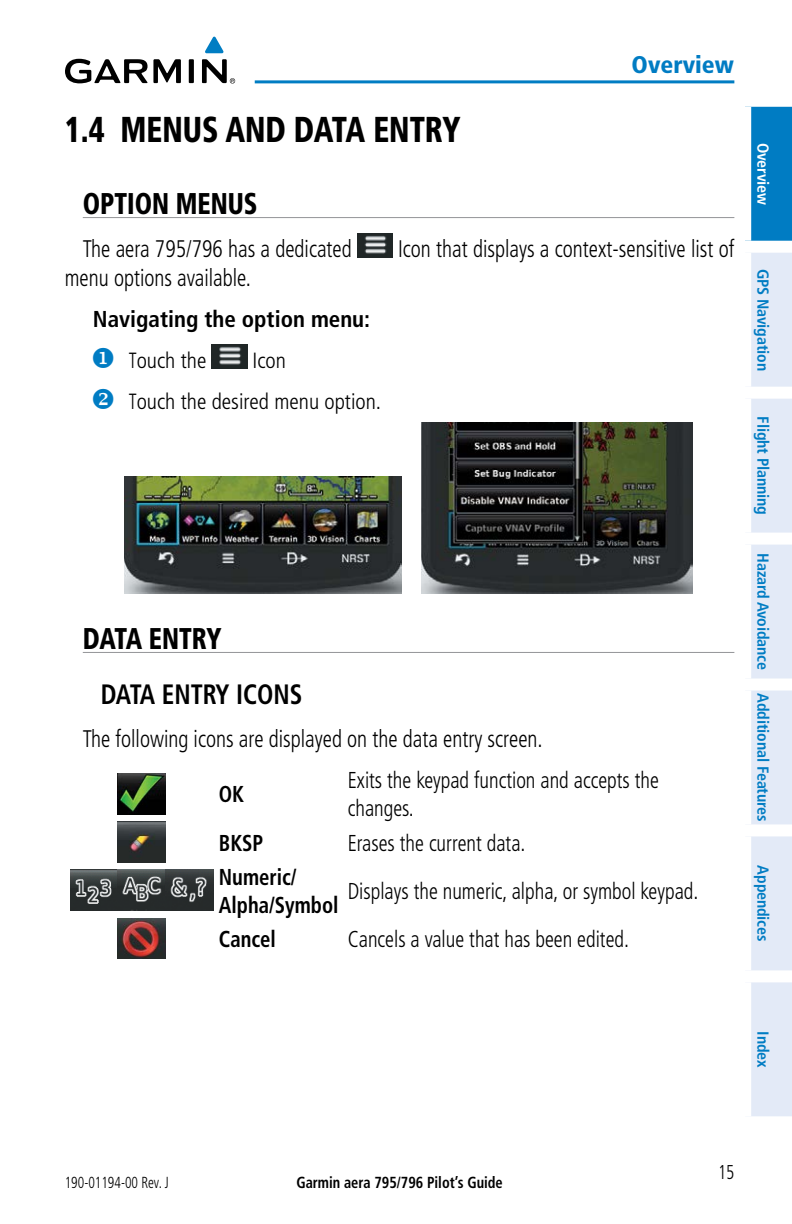
<style>
.page{position:relative;width:792px;height:1224px;background:#fff}
.page>*{position:absolute;margin:0;border:0;box-sizing:border-box;transform-origin:0 0}
.Heading_1{font:900 condensed 36px "Frutiger";color:#000;scale:.85 1}
.Heading_2{font:900 condensed 30px "Frutiger";color:#000;scale:.85 1}
.Heading_2-2{font:900 condensed 30px "Frutiger";letter-spacing:-.02em;color:#000;scale:.85 1}
.Heading_3{font:700 condensed 28px "Frutiger";color:#000;scale:.9 1}
.G300{font:300 condensed 24px "Frutiger";color:#000;scale:.9 1}
.t1{font:900 condensed 24px "Frutiger";color:#007cc3}
.Table_Entry_Left{font:300 condensed 23px/27.6px "Frutiger";color:#000;scale:.9 1}
.Table_Entry_Left-2{font:700 condensed 23px/27.6px "Frutiger";color:#000;scale:.9 1}
.PROCEDURE_HEAD{font:700 condensed 23px "Frutiger";color:#000}
.Procedure{font:300 condensed 22px "Frutiger";color:#000;scale:.85 1}
.Procedure-2{font:300 condensed 22px "Frutiger";color:#000}
.t2{font:300 condensed 20px "Frutiger";color:#000;scale:.85 1}
.t3{font:700 condensed 16px "Frutiger";letter-spacing:-.01em;color:#007cc3}
.t4{font:700 condensed 16px "Frutiger";color:#000;scale:.9 1}
.t5{font:300 condensed 16px "Frutiger";color:#000;scale:.85 1}
.t6{font:700 condensed 16px "Frutiger";letter-spacing:-.01em;color:#fff}
.s1{color:#007cc3}
</style>
<div class="page">
<div style="left:745px;top:101px;width:47px;height:146px;background:#007cc3"></div>
<div style="left:751px;top:253px;width:41px;height:863px;background:#e3eaf7"></div>
<div style="left:739px;top:95px;width:53px;height:12px;background:#fff"></div>
<div style="left:739px;top:107px;width:12px;height:134px;background:#fff"></div>
<div style="left:739px;top:241px;width:53px;height:12px;background:#fff"></div>
<div style="left:739px;top:387px;width:53px;height:12px;background:#fff"></div>
<div style="left:739px;top:533px;width:53px;height:12px;background:#fff"></div>
<div style="left:739px;top:679px;width:53px;height:12px;background:#fff"></div>
<div style="left:739px;top:824px;width:53px;height:12px;background:#fff"></div>
<div style="left:739px;top:970px;width:53px;height:12px;background:#fff"></div>
<hr style="left:83px;top:217px;width:651px;height:1px;background:#939598">
<hr style="left:83px;top:652px;width:651px;height:1px;background:#939598">
<img style="left:357px;top:233px;width:36px;height:24px">
<img style="left:212px;top:344px;width:35px;height:24px">
<img style="left:125px;top:477px;width:276px;height:116px">
<img style="left:422px;top:422px;width:270px;height:171px">
<img style="left:118px;top:773px;width:48px;height:41px">
<img style="left:118px;top:822px;width:48px;height:40px">
<img style="left:70px;top:870px;width:143px;height:41px">
<img style="left:118px;top:918px;width:48px;height:41px">
<hr style="left:255px;top:80px;width:479px;height:3px;background:#007dc3">
<svg style="left:205px;top:37px;width:19px;height:16px"></svg>
<svg style="left:65px;top:59px;width:170px;height:24px"></svg>
<p class="Heading_1" style="left:65px;top:108px;width:467px">1.4 MENUS AND DATA ENTRY</p>
<p class="t1" style="left:632px;top:50px;width:104px">Overview</p>
<p class="Heading_2" style="left:83px;top:186px;width:207px">OPTION MENUS</p>
<p class="G300" style="left:83px;top:235px;width:300px">The aera 795/796 has a dedicated</p>
<p class="G300" style="left:398px;top:235px;width:375px">Icon that displays a context-sensitive list of</p>
<p class="G300" style="left:65px;top:264px;width:208px">menu options available.</p>
<p class="PROCEDURE_HEAD" style="left:93px;top:306px;width:279px">Navigating the option menu:</p>
<p class="Procedure" style="left:91px;top:348px;width:138px"><span class="s1">◆</span> Touch the</p>
<p class="Procedure-2" style="left:253px;top:348px;width:35px">Icon</p>
<p class="Procedure" style="left:91px;top:389px;width:343px"><span class="s1">❖</span> Touch the desired menu option.</p>
<p class="Heading_2-2" style="left:83px;top:621px;width:165px">DATA ENTRY</p>
<p class="Heading_3" style="left:101px;top:678px;width:226px">DATA ENTRY ICONS</p>
<p class="G300" style="left:83px;top:726px;width:513px">The following icons are displayed on the data entry screen.</p>
<p class="Table_Entry_Left-2" style="left:219px;top:780px;width:30px">OK</p>
<p class="Table_Entry_Left" style="left:348px;top:767px;width:347px">Exits the keypad function and accepts the changes.</p>
<p class="Table_Entry_Left-2" style="left:219px;top:829px;width:51px">BKSP</p>
<p class="Table_Entry_Left" style="left:348px;top:829px;width:199px">Erases the current data.</p>
<p class="Table_Entry_Left-2" style="left:219px;top:863px;width:134px">Numeric/<br>Alpha/Symbol</p>
<p class="Table_Entry_Left" style="left:348px;top:877px;width:391px">Displays the numeric, alpha, or symbol keypad.</p>
<p class="Table_Entry_Left-2" style="left:219px;top:925px;width:65px">Cancel</p>
<p class="Table_Entry_Left" style="left:348px;top:926px;width:314px">Cancels a value that has been edited.</p>
<p class="t6" style="left:773px;top:143px;width:64px;rotate:90deg">Overview</p>
<p class="t3" style="left:773px;top:269px;width:104px;rotate:90deg">GPS Navigation</p>
<p class="t3" style="left:773px;top:416px;width:100px;rotate:90deg">Flight Planning</p>
<p class="t3" style="left:773px;top:553px;width:118px;rotate:90deg">Hazard Avoidance</p>
<p class="t3" style="left:773px;top:693px;width:130px;rotate:90deg">Additional Features</p>
<p class="t3" style="left:773px;top:865px;width:77px;rotate:90deg">Appendices</p>
<p class="t3" style="left:773px;top:1031px;width:38px;rotate:90deg">Index</p>
<p class="t5" style="left:65px;top:1173px;width:124px">190-01194-00 Rev. J</p>
<p class="t4" style="left:296px;top:1173px;width:231px">Garmin aera 795/796 Pilot’s Guide</p>
<p class="t2" style="left:718px;top:1161px;width:21px">15</p>
</div>
